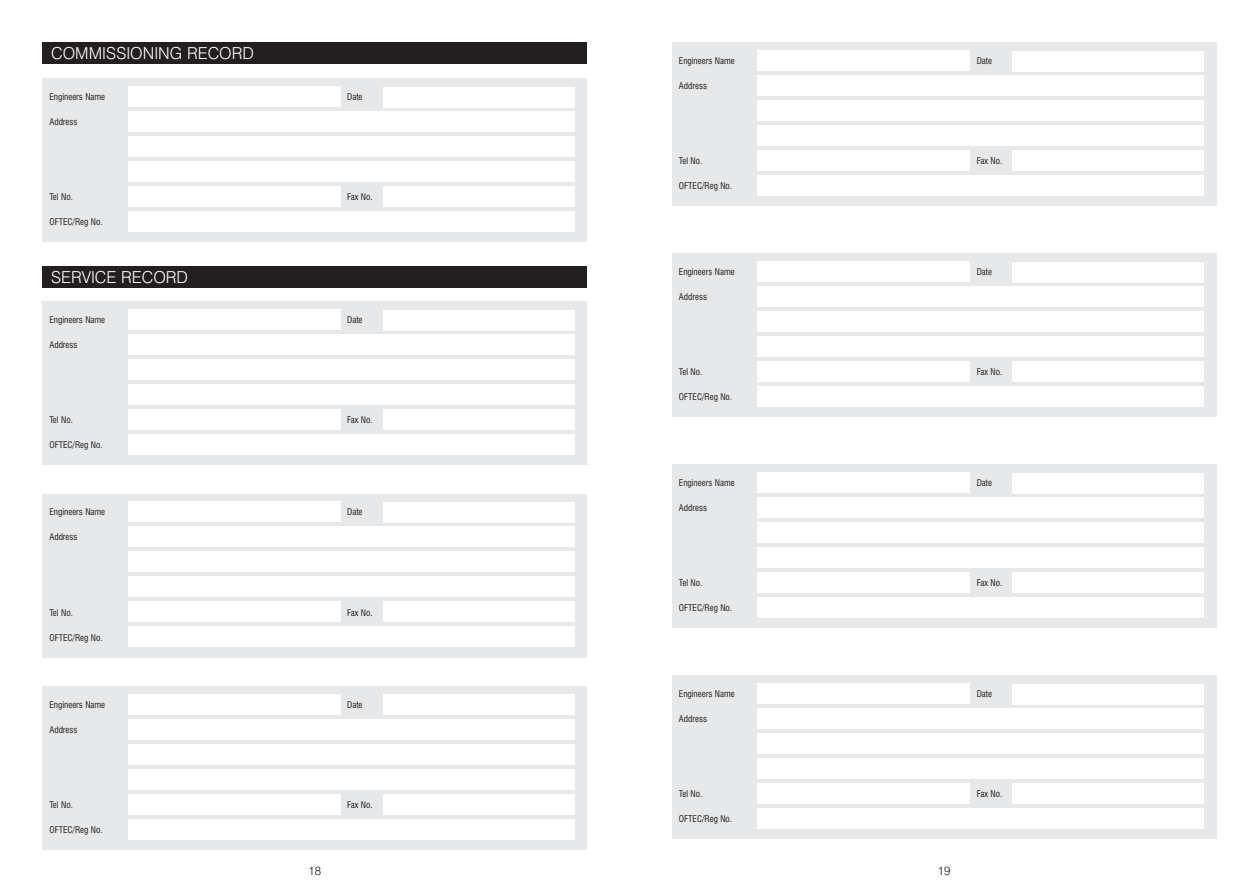
<style>
.page{position:relative;width:1259px;height:893px;background:#fff}
.page>*{position:absolute;margin:0;border:0;box-sizing:border-box;transform-origin:0 0}
.t1{font:300 16.5px "Swiss 721 BT";color:#fff}
.t2{font:300 12px "Swiss 721 BT";color:#231f20}
.t3{font:condensed 9px "Swiss 721 BT";color:#231f20}
</style>
<div class="page">
<div style="left:672px;top:43px;width:544px;height:163px;background:#e7e8e9"></div>
<div style="left:757px;top:50px;width:213px;height:21px;background:#fff"></div>
<div style="left:757px;top:75px;width:447px;height:21px;background:#fff"></div>
<div style="left:757px;top:100px;width:447px;height:21px;background:#fff"></div>
<div style="left:757px;top:125px;width:447px;height:21px;background:#fff"></div>
<div style="left:1012px;top:150px;width:192px;height:21px;background:#fff"></div>
<div style="left:757px;top:150px;width:213px;height:21px;background:#fff"></div>
<div style="left:1012px;top:51px;width:192px;height:20px;background:#fff"></div>
<div style="left:757px;top:175px;width:447px;height:21px;background:#fff"></div>
<div style="left:672px;top:253px;width:544px;height:164px;background:#e7e8e9"></div>
<div style="left:757px;top:261px;width:213px;height:21px;background:#fff"></div>
<div style="left:757px;top:286px;width:447px;height:21px;background:#fff"></div>
<div style="left:757px;top:311px;width:447px;height:21px;background:#fff"></div>
<div style="left:757px;top:336px;width:447px;height:21px;background:#fff"></div>
<div style="left:1012px;top:361px;width:192px;height:21px;background:#fff"></div>
<div style="left:757px;top:361px;width:213px;height:21px;background:#fff"></div>
<div style="left:1012px;top:262px;width:192px;height:20px;background:#fff"></div>
<div style="left:757px;top:386px;width:447px;height:21px;background:#fff"></div>
<div style="left:672px;top:464px;width:544px;height:164px;background:#e7e8e9"></div>
<div style="left:757px;top:472px;width:213px;height:21px;background:#fff"></div>
<div style="left:757px;top:497px;width:447px;height:21px;background:#fff"></div>
<div style="left:757px;top:522px;width:447px;height:21px;background:#fff"></div>
<div style="left:757px;top:547px;width:447px;height:21px;background:#fff"></div>
<div style="left:1012px;top:572px;width:192px;height:21px;background:#fff"></div>
<div style="left:757px;top:572px;width:213px;height:21px;background:#fff"></div>
<div style="left:1012px;top:473px;width:192px;height:20px;background:#fff"></div>
<div style="left:757px;top:597px;width:447px;height:21px;background:#fff"></div>
<div style="left:672px;top:675px;width:544px;height:164px;background:#e7e8e9"></div>
<div style="left:757px;top:683px;width:213px;height:21px;background:#fff"></div>
<div style="left:757px;top:708px;width:447px;height:21px;background:#fff"></div>
<div style="left:757px;top:733px;width:447px;height:21px;background:#fff"></div>
<div style="left:757px;top:758px;width:447px;height:21px;background:#fff"></div>
<div style="left:1012px;top:783px;width:192px;height:21px;background:#fff"></div>
<div style="left:757px;top:783px;width:213px;height:21px;background:#fff"></div>
<div style="left:1012px;top:684px;width:192px;height:20px;background:#fff"></div>
<div style="left:757px;top:808px;width:447px;height:21px;background:#fff"></div>
<div style="left:43px;top:78px;width:544px;height:164px;background:#e7e8e9"></div>
<div style="left:128px;top:86px;width:212px;height:21px;background:#fff"></div>
<div style="left:128px;top:111px;width:446px;height:21px;background:#fff"></div>
<div style="left:128px;top:136px;width:446px;height:21px;background:#fff"></div>
<div style="left:128px;top:161px;width:446px;height:21px;background:#fff"></div>
<div style="left:383px;top:186px;width:191px;height:20px;background:#fff"></div>
<div style="left:128px;top:186px;width:212px;height:20px;background:#fff"></div>
<div style="left:383px;top:87px;width:191px;height:20px;background:#fff"></div>
<div style="left:128px;top:211px;width:446px;height:20px;background:#fff"></div>
<div style="left:43px;top:301px;width:544px;height:164px;background:#e7e8e9"></div>
<div style="left:128px;top:309px;width:212px;height:21px;background:#fff"></div>
<div style="left:128px;top:334px;width:446px;height:21px;background:#fff"></div>
<div style="left:128px;top:359px;width:446px;height:21px;background:#fff"></div>
<div style="left:128px;top:384px;width:446px;height:21px;background:#fff"></div>
<div style="left:383px;top:409px;width:191px;height:21px;background:#fff"></div>
<div style="left:128px;top:409px;width:212px;height:21px;background:#fff"></div>
<div style="left:383px;top:310px;width:191px;height:20px;background:#fff"></div>
<div style="left:128px;top:434px;width:446px;height:21px;background:#fff"></div>
<div style="left:43px;top:494px;width:544px;height:163px;background:#e7e8e9"></div>
<div style="left:128px;top:502px;width:212px;height:20px;background:#fff"></div>
<div style="left:128px;top:527px;width:446px;height:20px;background:#fff"></div>
<div style="left:128px;top:552px;width:446px;height:20px;background:#fff"></div>
<div style="left:128px;top:577px;width:446px;height:20px;background:#fff"></div>
<div style="left:383px;top:602px;width:191px;height:20px;background:#fff"></div>
<div style="left:128px;top:602px;width:212px;height:20px;background:#fff"></div>
<div style="left:383px;top:502px;width:191px;height:21px;background:#fff"></div>
<div style="left:128px;top:627px;width:446px;height:20px;background:#fff"></div>
<div style="left:43px;top:686px;width:544px;height:163px;background:#e7e8e9"></div>
<div style="left:128px;top:694px;width:212px;height:20px;background:#fff"></div>
<div style="left:128px;top:719px;width:446px;height:20px;background:#fff"></div>
<div style="left:128px;top:744px;width:446px;height:20px;background:#fff"></div>
<div style="left:128px;top:769px;width:446px;height:20px;background:#fff"></div>
<div style="left:383px;top:794px;width:191px;height:20px;background:#fff"></div>
<div style="left:128px;top:794px;width:212px;height:20px;background:#fff"></div>
<div style="left:383px;top:695px;width:191px;height:20px;background:#fff"></div>
<div style="left:128px;top:819px;width:446px;height:20px;background:#fff"></div>
<div style="left:43px;top:43px;width:544px;height:21px;background:#231f20"></div>
<div style="left:43px;top:267px;width:544px;height:21px;background:#231f20"></div>
<h1 class="t1" style="left:51px;top:47px;width:204px">COMMISSIONING RECORD</h1>
<p class="t3" style="left:49px;top:93px;width:57px">Engineers Name</p>
<p class="t3" style="left:347px;top:93px;width:17px">Date</p>
<p class="t3" style="left:49px;top:118px;width:30px">Address</p>
<p class="t3" style="left:49px;top:193px;width:25px">Tel No.</p>
<p class="t3" style="left:347px;top:193px;width:27px">Fax No.</p>
<p class="t3" style="left:49px;top:218px;width:55px">OFTEC/Reg No.</p>
<h1 class="t1" style="left:51px;top:271px;width:139px">SERVICE RECORD</h1>
<p class="t3" style="left:49px;top:316px;width:57px">Engineers Name</p>
<p class="t3" style="left:347px;top:316px;width:17px">Date</p>
<p class="t3" style="left:49px;top:341px;width:30px">Address</p>
<p class="t3" style="left:49px;top:416px;width:25px">Tel No.</p>
<p class="t3" style="left:347px;top:416px;width:27px">Fax No.</p>
<p class="t3" style="left:49px;top:441px;width:55px">OFTEC/Reg No.</p>
<p class="t3" style="left:49px;top:509px;width:57px">Engineers Name</p>
<p class="t3" style="left:347px;top:509px;width:17px">Date</p>
<p class="t3" style="left:49px;top:534px;width:30px">Address</p>
<p class="t3" style="left:49px;top:609px;width:25px">Tel No.</p>
<p class="t3" style="left:347px;top:609px;width:27px">Fax No.</p>
<p class="t3" style="left:49px;top:634px;width:55px">OFTEC/Reg No.</p>
<p class="t3" style="left:49px;top:701px;width:57px">Engineers Name</p>
<p class="t3" style="left:347px;top:701px;width:17px">Date</p>
<p class="t3" style="left:49px;top:726px;width:30px">Address</p>
<p class="t3" style="left:49px;top:801px;width:25px">Tel No.</p>
<p class="t3" style="left:347px;top:801px;width:27px">Fax No.</p>
<p class="t3" style="left:49px;top:826px;width:55px">OFTEC/Reg No.</p>
<h2 class="t2" style="left:308px;top:866px;width:14px">18</h2>
<p class="t3" style="left:679px;top:57px;width:57px">Engineers Name</p>
<p class="t3" style="left:976px;top:57px;width:17px">Date</p>
<p class="t3" style="left:679px;top:82px;width:30px">Address</p>
<p class="t3" style="left:679px;top:158px;width:25px">Tel No.</p>
<p class="t3" style="left:976px;top:158px;width:27px">Fax No.</p>
<p class="t3" style="left:679px;top:183px;width:55px">OFTEC/Reg No.</p>
<p class="t3" style="left:679px;top:268px;width:57px">Engineers Name</p>
<p class="t3" style="left:976px;top:268px;width:17px">Date</p>
<p class="t3" style="left:679px;top:293px;width:30px">Address</p>
<p class="t3" style="left:679px;top:368px;width:25px">Tel No.</p>
<p class="t3" style="left:976px;top:368px;width:27px">Fax No.</p>
<p class="t3" style="left:679px;top:394px;width:55px">OFTEC/Reg No.</p>
<p class="t3" style="left:679px;top:479px;width:57px">Engineers Name</p>
<p class="t3" style="left:976px;top:479px;width:17px">Date</p>
<p class="t3" style="left:679px;top:504px;width:30px">Address</p>
<p class="t3" style="left:679px;top:579px;width:25px">Tel No.</p>
<p class="t3" style="left:976px;top:579px;width:27px">Fax No.</p>
<p class="t3" style="left:679px;top:604px;width:55px">OFTEC/Reg No.</p>
<p class="t3" style="left:679px;top:690px;width:57px">Engineers Name</p>
<p class="t3" style="left:976px;top:690px;width:17px">Date</p>
<p class="t3" style="left:679px;top:715px;width:30px">Address</p>
<p class="t3" style="left:679px;top:790px;width:25px">Tel No.</p>
<p class="t3" style="left:976px;top:790px;width:27px">Fax No.</p>
<p class="t3" style="left:679px;top:815px;width:55px">OFTEC/Reg No.</p>
<h2 class="t2" style="left:938px;top:866px;width:14px">19</h2>
</div>
